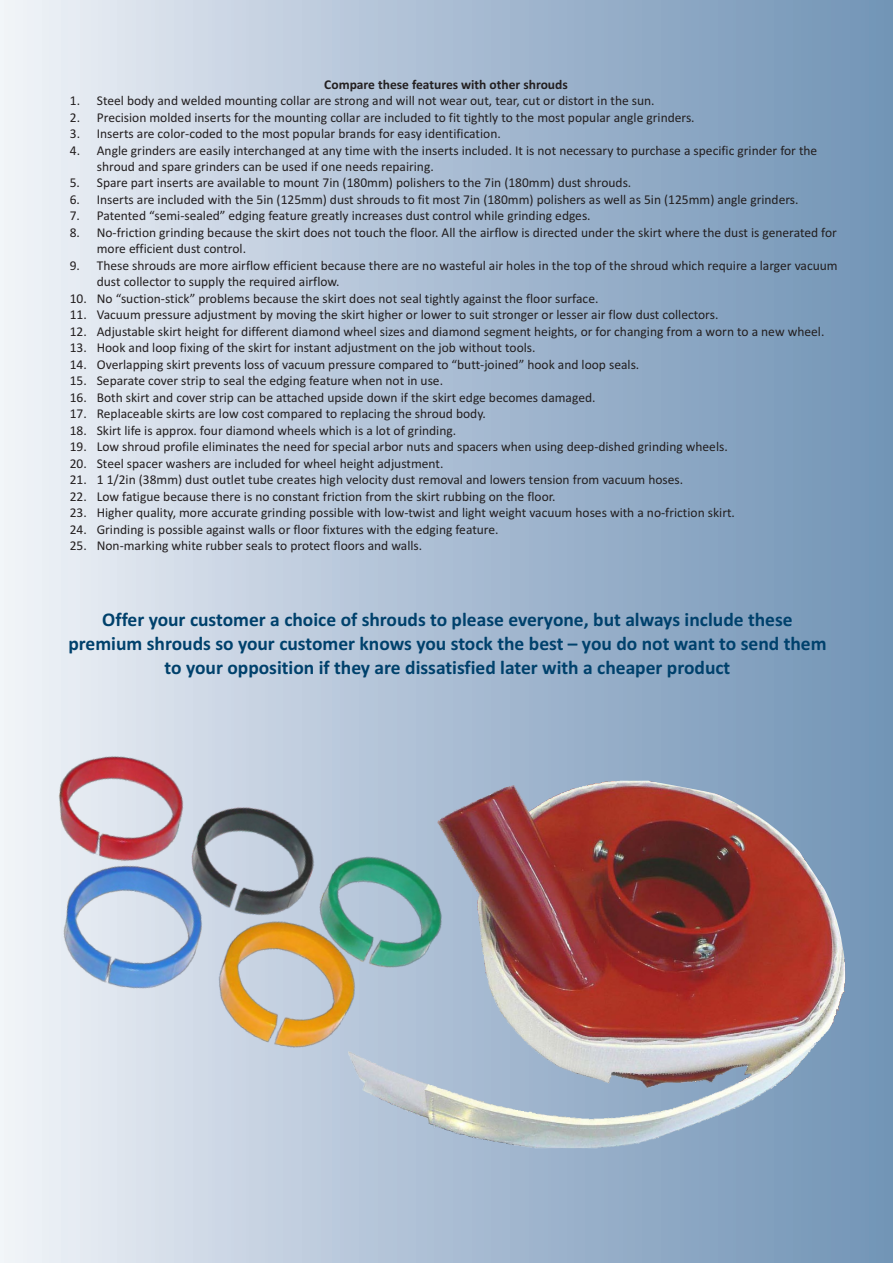
<style>
.page{position:relative;width:893px;height:1263px;background:#fff}
.page>*{position:absolute;margin:0;border:0;box-sizing:border-box;transform-origin:0 0}
.t1{font:700 19.5px/23.9px "Calibri";color:#00416c;text-align:center}
.t2{font:13.5px/16.5px "Calibri";color:#231f20}
.t3{font:700 13.5px "Calibri";color:#231f20}
</style>
<div class="page">
<div style="left:0;top:0;width:893px;height:1263px;background:linear-gradient(to right,#eef0f6,#6e90b4)"></div>
<img style="left:348px;top:781px;width:503px;height:367px">
<img style="left:25px;top:733px;width:440px;height:360px">
<p class="t3" style="left:324px;top:78px;width:245px">Compare these features with other shrouds</p>
<p class="t2" style="left:70px;top:93px;width:586px">1. Steel body and welded mounting collar are strong and will not wear out, tear, cut or distort in the sun.</p>
<p class="t2" style="left:70px;top:110px;width:626px">2. Precision molded inserts for the mounting collar are included to fit tightly to the most popular angle grinders.</p>
<p class="t2" style="left:70px;top:126px;width:433px">3. Inserts are color-coded to the most popular brands for easy identification.</p>
<p class="t2" style="left:97px;top:143px;width:722px;text-indent:-27px">4. Angle grinders are easily interchanged at any time with the inserts included. It is not necessary to purchase a specific grinder for the shroud and spare grinders can be used if one needs repairing.</p>
<p class="t2" style="left:70px;top:176px;width:563px">5. Spare part inserts are available to mount 7in (180mm) polishers to the 7in (180mm) dust shrouds.</p>
<p class="t2" style="left:70px;top:192px;width:730px">6. Inserts are included with the 5in (125mm) dust shrouds to fit most 7in (180mm) polishers as well as 5in (125mm) angle grinders.</p>
<p class="t2" style="left:70px;top:209px;width:522px">7. Patented “semi-sealed” edging feature greatly increases dust control while grinding edges.</p>
<p class="t2" style="left:97px;top:225px;width:742px;text-indent:-27px">8. No-friction grinding because the skirt does not touch the floor. All the airflow is directed under the skirt where the dust is generated for more efficient dust control.</p>
<p class="t2" style="left:97px;top:258px;width:742px;text-indent:-27px">9. These shrouds are more airflow efficient because there are no wasteful air holes in the top of the shroud which require a larger vacuum dust collector to supply the required airflow.</p>
<p class="t2" style="left:70px;top:291px;width:530px">10. No “suction-stick” problems because the skirt does not seal tightly against the floor surface.</p>
<p class="t2" style="left:70px;top:308px;width:650px">11. Vacuum pressure adjustment by moving the skirt higher or lower to suit stronger or lesser air flow dust collectors.</p>
<p class="t2" style="left:70px;top:324px;width:756px">12. Adjustable skirt height for different diamond wheel sizes and diamond segment heights, or for changing from a worn to a new wheel.</p>
<p class="t2" style="left:70px;top:341px;width:467px">13. Hook and loop fixing of the skirt for instant adjustment on the job without tools.</p>
<p class="t2" style="left:70px;top:357px;width:571px">14. Overlapping skirt prevents loss of vacuum pressure compared to “butt-joined” hook and loop seals.</p>
<p class="t2" style="left:70px;top:374px;width:375px">15. Separate cover strip to seal the edging feature when not in use.</p>
<p class="t2" style="left:70px;top:390px;width:527px">16. Both skirt and cover strip can be attached upside down if the skirt edge becomes damaged.</p>
<p class="t2" style="left:70px;top:407px;width:418px">17. Replaceable skirts are low cost compared to replacing the shroud body.</p>
<p class="t2" style="left:70px;top:423px;width:388px">18. Skirt life is approx. four diamond wheels which is a lot of grinding.</p>
<p class="t2" style="left:70px;top:439px;width:659px">19. Low shroud profile eliminates the need for special arbor nuts and spacers when using deep-dished grinding wheels.</p>
<p class="t2" style="left:70px;top:456px;width:375px">20. Steel spacer washers are included for wheel height adjustment.</p>
<p class="t2" style="left:70px;top:472px;width:615px">21. 1 1/2in (38mm) dust outlet tube creates high velocity dust removal and lowers tension from vacuum hoses.</p>
<p class="t2" style="left:70px;top:489px;width:487px">22. Low fatigue because there is no constant friction from the skirt rubbing on the floor.</p>
<p class="t2" style="left:70px;top:505px;width:667px">23. Higher quality, more accurate grinding possible with low-twist and light weight vacuum hoses with a no-friction skirt.</p>
<p class="t2" style="left:70px;top:522px;width:430px">24. Grinding is possible against walls or floor fixtures with the edging feature.</p>
<p class="t2" style="left:70px;top:538px;width:354px">25. Non-marking white rubber seals to protect floors and walls.</p>
<p class="t1" style="left:68px;top:609px;width:760px">Offer your customer a choice of shrouds to please everyone, but always include these premium shrouds so your customer knows you stock the best – you do not want to send them to your opposition if they are dissatisfied later with a cheaper product</p>
</div>
